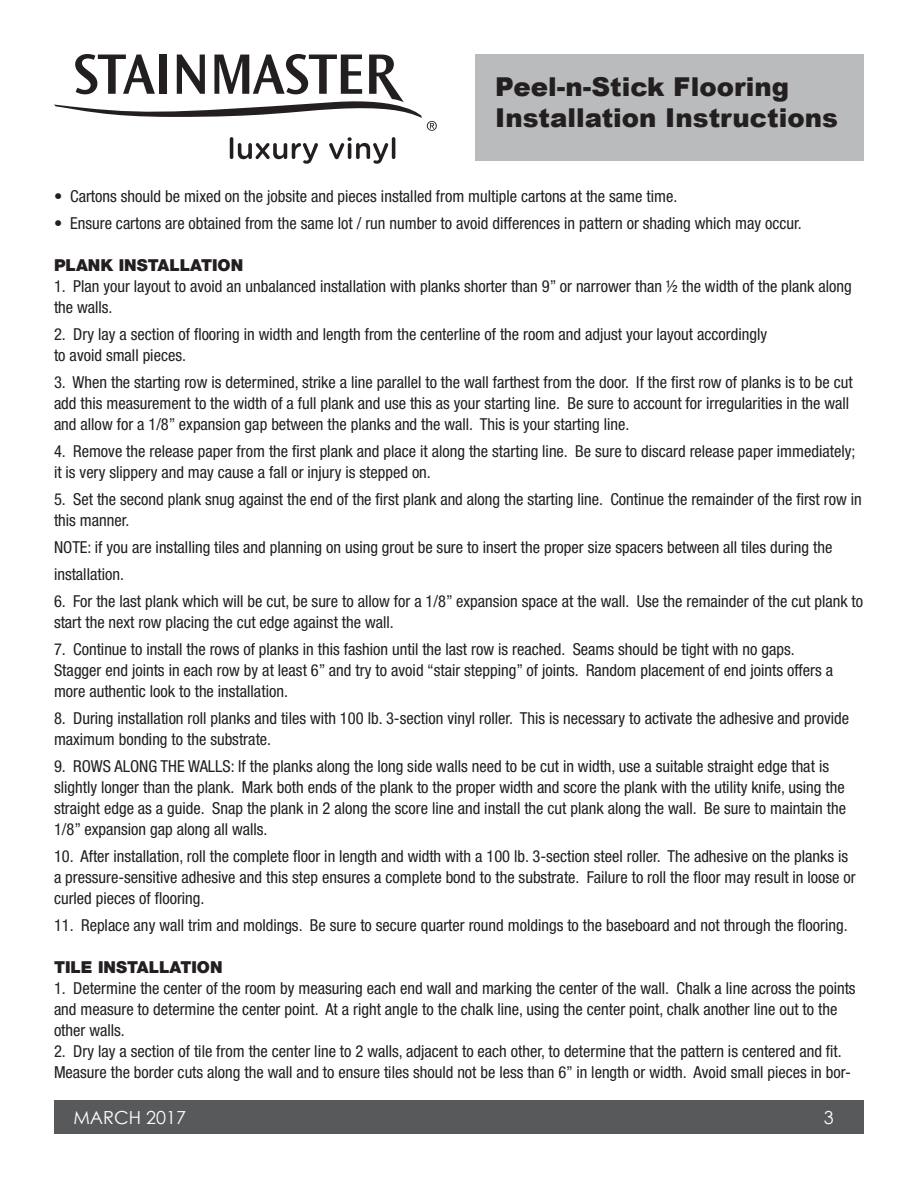
<style>
.page{position:relative;width:918px;height:1188px;background:#fff}
.page>*{position:absolute;margin:0;border:0;box-sizing:border-box;transform-origin:0 0}
.t1{font:900 25.95px/31.2px "Arial";color:#231f20}
.t2{font:18px "Century Gothic";color:#fff}
.t3{font:condensed 16.5px/21px "Helvetica Neue";color:#231f20}
.t4{font:900 16.5px "Helvetica Neue";color:#231f20}
</style>
<div class="page">
<div style="left:54px;top:1101px;width:810px;height:33px;background:#58595a"></div>
<div style="left:475px;top:54px;width:389px;height:107px;background:#b9bbbc"></div>
<hr style="left:230px;top:137px;width:3px;height:22px;background:#231f20;border-radius:2px">
<svg style="left:238px;top:143px;width:80px;height:21px"></svg>
<svg style="left:329px;top:137px;width:59px;height:27px"></svg>
<hr style="left:392px;top:137px;width:3px;height:22px;background:#231f20;border-radius:2px">
<svg style="left:54px;top:54px;width:383px;height:77px"></svg>
<h1 class="t1" style="left:495px;top:71px;width:344px">Peel-n-Stick Flooring<br>Installation Instructions</h1>
<p class="t3" style="left:54px;top:186px;width:625px">• Cartons should be mixed on the jobsite and pieces installed from multiple cartons at the same time.</p>
<p class="t3" style="left:54px;top:213px;width:749px">• Ensure cartons are obtained from the same lot / run number to avoid differences in pattern or shading which may occur.</p>
<p class="t4" style="left:54px;top:255px;width:191px">PLANK INSTALLATION</p>
<p class="t3" style="left:54px;top:276px;width:799px">1. Plan your layout to avoid an unbalanced installation with planks shorter than 9” or narrower than ½ the width of the plank along the walls.</p>
<p class="t3" style="left:54px;top:324px;width:715px">2. Dry lay a section of flooring in width and length from the centerline of the room and adjust your layout accordingly to avoid small pieces.</p>
<p class="t3" style="left:54px;top:372px;width:800px">3. When the starting row is determined, strike a line parallel to the wall farthest from the door. If the first row of planks is to be cut add this measurement to the width of a full plank and use this as your starting line. Be sure to account for irregularities in the wall and allow for a 1/8” expansion gap between the planks and the wall. This is your starting line.</p>
<p class="t3" style="left:54px;top:441px;width:803px">4. Remove the release paper from the first plank and place it along the starting line. Be sure to discard release paper immediately; it is very slippery and may cause a fall or injury is stepped on.</p>
<p class="t3" style="left:54px;top:489px;width:809px">5. Set the second plank snug against the end of the first plank and along the starting line. Continue the remainder of the first row in this manner.</p>
<p class="t3" style="left:54px;top:534px;width:780px;line-height:27px">NOTE: if you are installing tiles and planning on using grout be sure to insert the proper size spacers between all tiles during the installation.</p>
<p class="t3" style="left:54px;top:591px;width:811px">6. For the last plank which will be cut, be sure to allow for a 1/8” expansion space at the wall. Use the remainder of the cut plank to start the next row placing the cut edge against the wall.</p>
<p class="t3" style="left:54px;top:639px;width:781px">7. Continue to install the rows of planks in this fashion until the last row is reached. Seams should be tight with no gaps.<br>Stagger end joints in each row by at least 6” and try to avoid “stair stepping” of joints. Random placement of end joints offers a more authentic look to the installation.</p>
<p class="t3" style="left:54px;top:708px;width:797px">8. During installation roll planks and tiles with 100 lb. 3-section vinyl roller. This is necessary to activate the adhesive and provide maximum bonding to the substrate.</p>
<p class="t3" style="left:54px;top:756px;width:794px">9. ROWS ALONG THE WALLS: If the planks along the long side walls need to be cut in width, use a suitable straight edge that is slightly longer than the plank. Mark both ends of the plank to the proper width and score the plank with the utility knife, using the straight edge as a guide. Snap the plank in 2 along the score line and install the cut plank along the wall. Be sure to maintain the 1/8” expansion gap along all walls.</p>
<p class="t3" style="left:54px;top:846px;width:803px">10. After installation, roll the complete floor in length and width with a 100 lb. 3-section steel roller. The adhesive on the planks is a pressure-sensitive adhesive and this step ensures a complete bond to the substrate. Failure to roll the floor may result in loose or curled pieces of flooring.</p>
<p class="t3" style="left:54px;top:915px;width:795px">11. Replace any wall trim and moldings. Be sure to secure quarter round moldings to the baseboard and not through the flooring.</p>
<p class="t4" style="left:54px;top:957px;width:170px">TILE INSTALLATION</p>
<p class="t3" style="left:54px;top:978px;width:803px">1. Determine the center of the room by measuring each end wall and marking the center of the wall. Chalk a line across the points and measure to determine the center point. At a right angle to the chalk line, using the center point, chalk another line out to the other walls.</p>
<p class="t3" style="left:54px;top:1041px;width:798px">2. Dry lay a section of tile from the center line to 2 walls, adjacent to each other, to determine that the pattern is centered and fit.<br>Measure the border cuts along the wall and to ensure tiles should not be less than 6” in length or width. Avoid small pieces in bor-</p>
<p class="t2" style="left:73px;top:1106px;width:114px">MARCH 2017</p>
<p class="t2" style="left:824px;top:1106px;width:11px">3</p>
</div>
